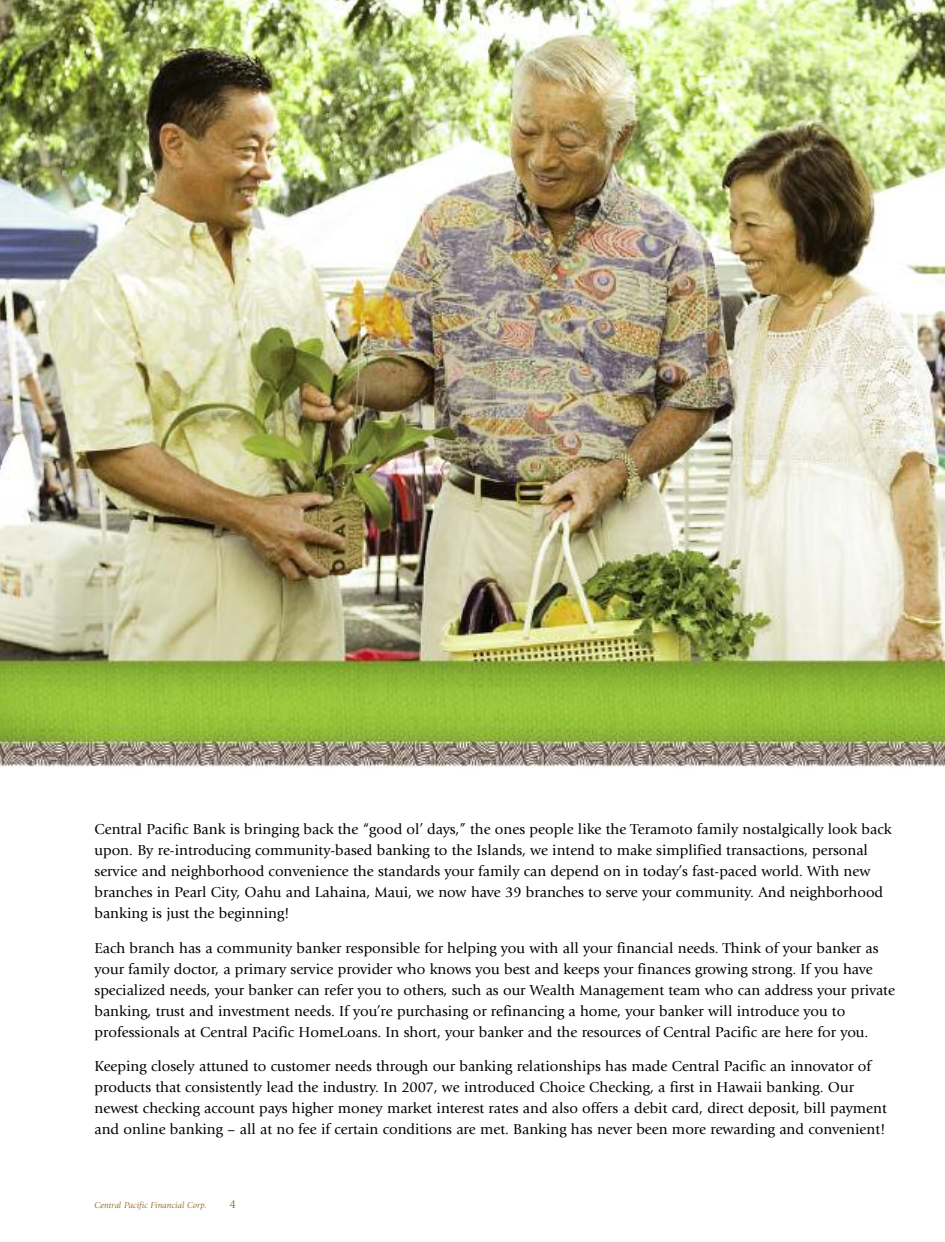
<style>
.page{position:relative;width:945px;height:1242px;background:#fff}
.page>*{position:absolute;margin:0;border:0;box-sizing:border-box;transform-origin:0 0}
.t1{font:15px/21px "Giovanni";color:#000}
.t2{font:12px "Giovanni";color:#97763d}
.t3{font:italic 9px "Giovanni";color:#97763d}
</style>
<div class="page">
<img style="left:0;top:0;width:945px;height:768px">
<p class="t1" style="left:94px;top:820px;width:799px">Central Pacific Bank is bringing back the “good ol’ days,” the ones people like the Teramoto family nostalgically look back upon. By re-introducing community-based banking to the Islands, we intend to make simplified transactions, personal service and neighborhood convenience the standards your family can depend on in today’s fast-paced world. With new branches in Pearl City, Oahu and Lahaina, Maui, we now have 39 branches to serve your community. And neighborhood banking is just the beginning!</p>
<p class="t1" style="left:95px;top:939px;width:802px">Each branch has a community banker responsible for helping you with all your financial needs. Think of your banker as your family doctor, a primary service provider who knows you best and keeps your finances growing strong. If you have specialized needs, your banker can refer you to others, such as our Wealth Management team who can address your private banking, trust and investment needs. If you’re purchasing or refinancing a home, your banker will introduce you to professionals at Central Pacific HomeLoans. In short, your banker and the resources of Central Pacific are here for you.</p>
<p class="t1" style="left:95px;top:1057px;width:794px">Keeping closely attuned to customer needs through our banking relationships has made Central Pacific an innovator of products that consistently lead the industry. In 2007, we introduced Choice Checking, a first in Hawaii banking. Our newest checking account pays higher money market interest rates and also offers a debit card, direct deposit, bill payment and online banking – all at no fee if certain conditions are met. Banking has never been more rewarding and convenient!</p>
<p class="t3" style="left:94px;top:1202px;width:114px">Central Pacific Financial Corp.</p>
<p class="t2" style="left:230px;top:1200px;width:8px">4</p>
</div>
